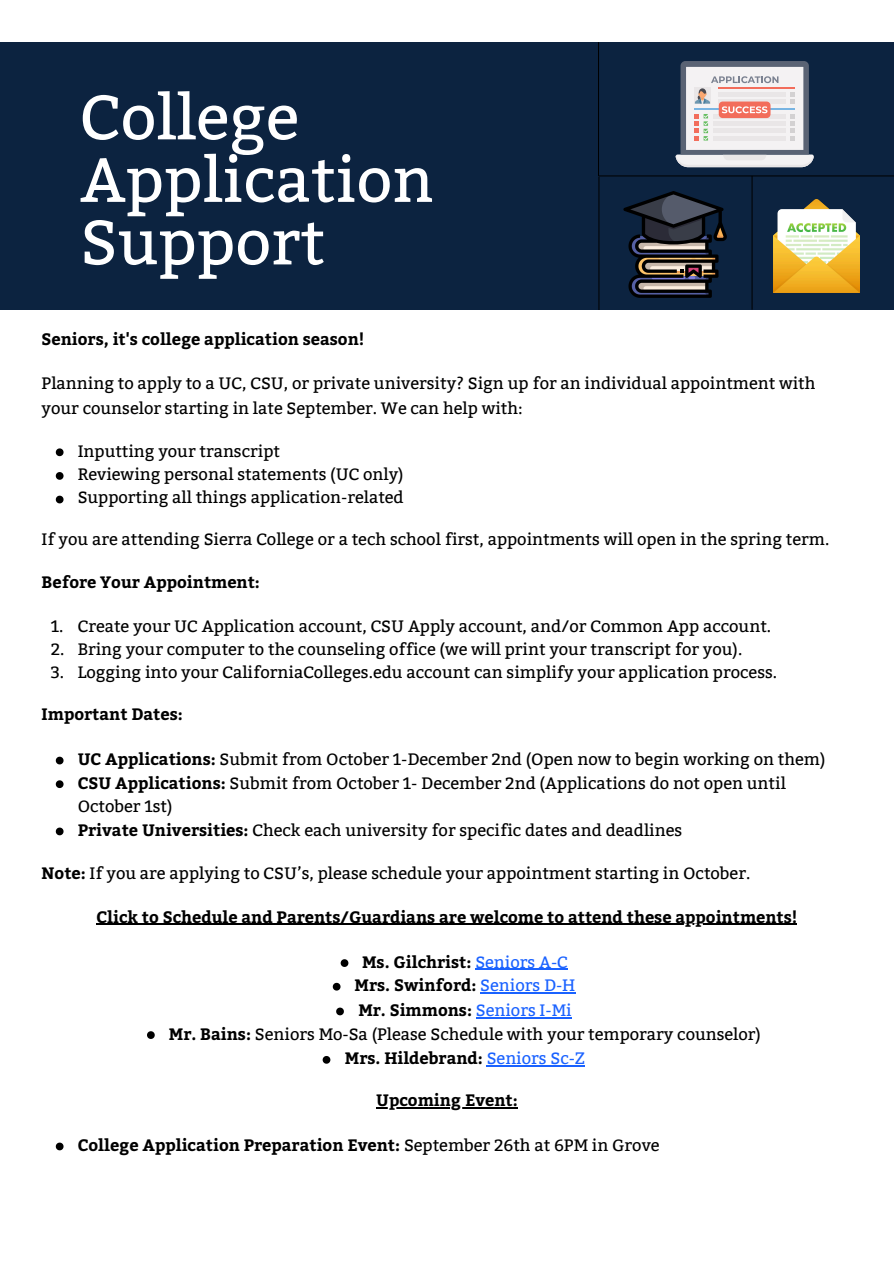
<style>
.page{position:relative;width:894px;height:1263px;background:#fff}
.page>*{position:absolute;margin:0;border:0;box-sizing:border-box;transform-origin:0 0}
.t1{font:62.55px/62.6px "Bitter";color:#fff}
.t2{font:16.5px/24.8px "Bitter";color:#000}
.t3{font:700 16.5px "Bitter";color:#000}
.s1{font-weight:700}
.s2{font-weight:400;color:#1a62ff}
.s3{font-weight:400}
</style>
<div class="page">
<hr style="left:96px;top:924px;width:701px;height:1px;background:#000">
<hr style="left:376px;top:1107px;width:141px;height:1px;background:#000">
<div style="left:0;top:42px;width:893px;height:267px;background:#0c2340"></div>
<hr style="left:598px;top:175px;width:295px;height:1px;background:#000">
<hr style="left:598px;top:177px;width:1px;height:132px;background:#000">
<hr style="left:598px;top:42px;width:1px;height:134px;background:#000">
<hr style="left:751px;top:176px;width:1px;height:133px;background:#000">
<svg style="left:623px;top:191px;width:103px;height:107px"></svg>
<img style="left:773px;top:199px;width:86px;height:94px">
<svg style="left:675px;top:61px;width:138px;height:106px;background:#c6c0c4"></svg>
<svg style="left:56px;top:448px;width:7px;height:8px"></svg>
<svg style="left:56px;top:472px;width:7px;height:8px"></svg>
<svg style="left:56px;top:496px;width:7px;height:7px"></svg>
<svg style="left:56px;top:757px;width:7px;height:7px"></svg>
<svg style="left:56px;top:780px;width:7px;height:8px"></svg>
<svg style="left:56px;top:828px;width:7px;height:7px"></svg>
<svg style="left:340px;top:959px;width:8px;height:8px"></svg>
<hr style="left:475px;top:969px;width:92px;height:1px;background:#1a62ff">
<svg style="left:333px;top:983px;width:7px;height:7px"></svg>
<hr style="left:480px;top:992px;width:95px;height:1px;background:#1a62ff">
<svg style="left:336px;top:1008px;width:8px;height:7px"></svg>
<hr style="left:475px;top:1017px;width:96px;height:1px;background:#1a62ff">
<svg style="left:147px;top:1031px;width:8px;height:8px"></svg>
<svg style="left:322px;top:1056px;width:8px;height:8px"></svg>
<hr style="left:486px;top:1065px;width:99px;height:1px;background:#1a62ff">
<svg style="left:56px;top:1143px;width:7px;height:7px"></svg>
<p class="t1" style="left:80px;top:87px;width:355px">College<br>Application<br>Support</p>
<p class="t3" style="left:42px;top:327px;width:324px">Seniors, it's college application season!</p>
<p class="t2" style="left:42px;top:371px;width:775px">Planning to apply to a UC, CSU, or private university? Sign up for an individual appointment with your counselor starting in late September. We can help with:</p>
<p class="t2" style="left:78px;top:439px;width:204px">Inputting your transcript</p>
<p class="t2" style="left:78px;top:462px;width:327px">Reviewing personal statements (UC only)</p>
<p class="t2" style="left:78px;top:485px;width:327px">Supporting all things application-related</p>
<p class="t2" style="left:42px;top:527px;width:788px">If you are attending Sierra College or a tech school first, appointments will open in the spring term.</p>
<p class="t3" style="left:42px;top:570px;width:220px">Before Your Appointment:</p>
<p class="t2" style="left:51px;top:614px;width:721px">1. Create your UC Application account, CSU Apply account, and/or Common App account.</p>
<p class="t2" style="left:51px;top:637px;width:693px">2. Bring your computer to the counseling office (we will print your transcript for you).</p>
<p class="t2" style="left:51px;top:660px;width:727px">3. Logging into your CaliforniaColleges.edu account can simplify your application process.</p>
<p class="t3" style="left:42px;top:702px;width:143px">Important Dates:</p>
<p class="t2" style="left:78px;top:747px;width:749px"><span class="s1">UC Applications:</span> Submit from October 1-December 2nd (Open now to begin working on them)</p>
<p class="t2" style="left:78px;top:771px;width:709px;line-height:23.7px"><span class="s1">CSU Applications:</span> Submit from October 1- December 2nd (Applications do not open until<br>October 1st)</p>
<p class="t2" style="left:78px;top:818px;width:606px"><span class="s1">Private Universities:</span> Check each university for specific dates and deadlines</p>
<p class="t2" style="left:42px;top:861px;width:710px"><span class="s1">Note:</span> If you are applying to CSU’s, please schedule your appointment starting in October.</p>
<h1 class="t3" style="left:96px;top:905px;width:702px">Click to Schedule and Parents/Guardians are welcome to attend these appointments!</h1>
<p class="t3" style="left:362px;top:950px;width:207px">Ms. Gilchrist: <span class="s2">Seniors A-C</span></p>
<p class="t3" style="left:354px;top:973px;width:222px">Mrs. Swinford: <span class="s2">Seniors D-H</span></p>
<p class="t3" style="left:358px;top:998px;width:215px">Mr. Simmons: <span class="s2">Seniors I-Mi</span></p>
<p class="t2" style="left:169px;top:1022px;width:593px"><span class="s1">Mr. Bains:</span> Seniors Mo-Sa (Please Schedule with your temporary counselor)</p>
<p class="t3" style="left:345px;top:1046px;width:242px">Mrs. Hildebrand: <span class="s2">Seniors Sc-Z</span></p>
<h1 class="t3" style="left:376px;top:1088px;width:143px">Upcoming Event:</h1>
<p class="t3" style="left:78px;top:1133px;width:583px">College Application Preparation Event: <span class="s3">September 26th at 6PM in Grove</span></p>
</div>
